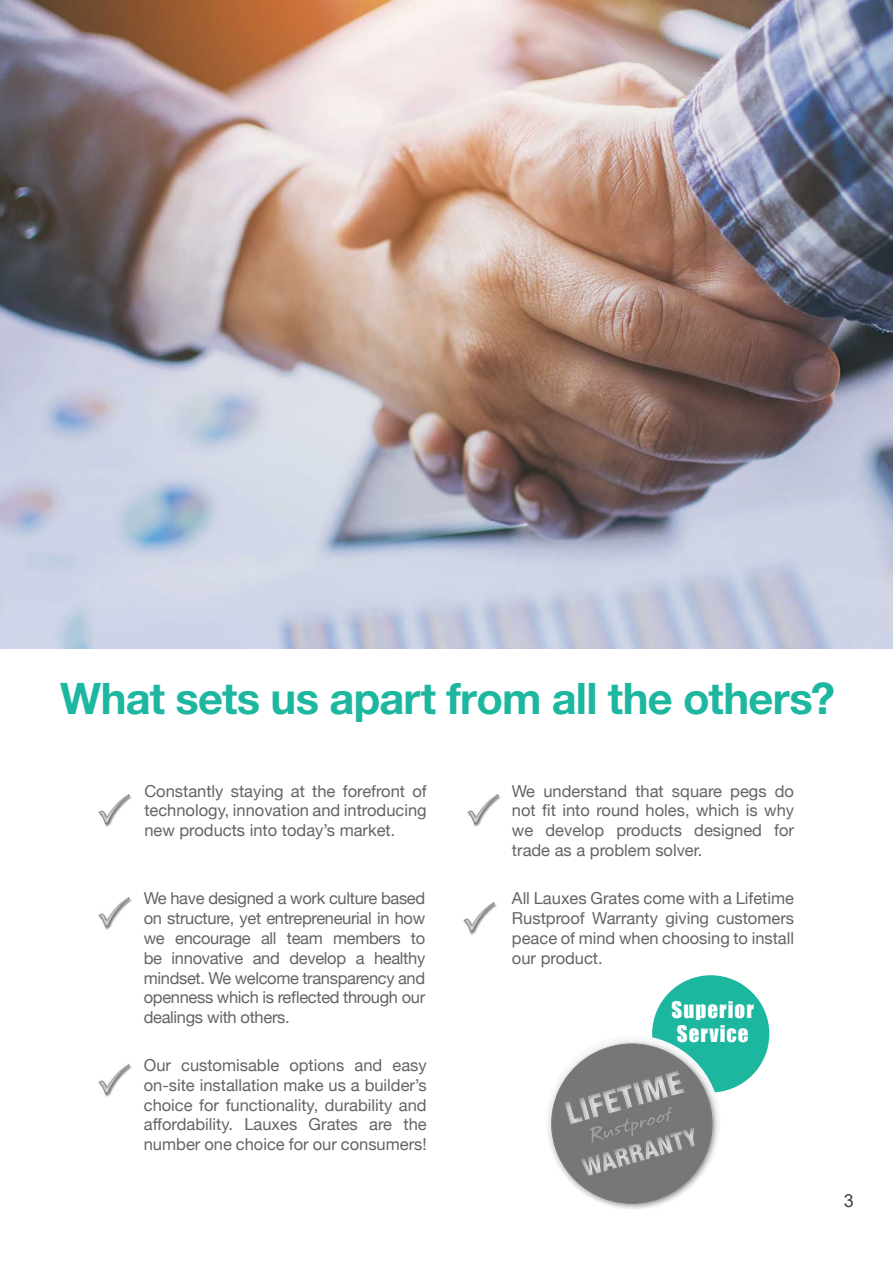
<style>
.page{position:relative;width:893px;height:1263px;background:#fff}
.page>*{position:absolute;margin:0;border:0;box-sizing:border-box;transform-origin:0 0}
.t1{font:700 43.5px "Helvetica Neue LT Std";letter-spacing:-.02em;color:#1db69f}
.t2{font:21px/24px "Impact";letter-spacing:.05em;color:#fff}
.t3{font:18px "Arial";color:#414042}
.t4{font:16.5px/19.8px "Helvetica Neue";color:#636466;text-align:justify}
</style>
<div class="page">
<img style="left:467px;top:794px;width:34px;height:33px">
<img style="left:463px;top:902px;width:34px;height:33px">
<img style="left:98px;top:1064px;width:34px;height:33px">
<img style="left:98px;top:897px;width:34px;height:33px">
<img style="left:0;top:0;width:893px;height:648px">
<img style="left:98px;top:794px;width:34px;height:33px">
<div style="left:650px;top:973px;width:121px;height:121px;background:#1db69f;border-radius:50%"></div>
<div style="left:648px;top:971px;width:125px;height:125px;border:4px solid #fff;border-radius:50%"></div>
<img style="left:548px;top:1035px;width:208px;height:174px">
<h1 class="t1" style="left:60px;top:672px;width:776px">What sets us apart from all the others?</h1>
<p class="t4" style="left:144px;top:780px;width:284px">Constantly staying at the forefront of technology, innovation and introducing new products into today’s market.</p>
<p class="t4" style="left:512px;top:780px;width:284px">We understand that square pegs do not fit into round holes, which is why we develop products designed for trade as a problem solver.</p>
<p class="t4" style="left:144px;top:888px;width:283px">We have designed a work culture based on structure, yet entrepreneurial in how we encourage all team members to be innovative and develop a healthy mindset. We welcome transparency and openness which is reflected through our dealings with others.</p>
<p class="t4" style="left:144px;top:1055px;width:284px">Our customisable options and easy on-site installation make us a builder’s choice for functionality, durability and affordability. Lauxes Grates are the number one choice for our consumers!</p>
<p class="t4" style="left:512px;top:888px;width:284px">All Lauxes Grates come with a Lifetime Rustproof Warranty giving customers peace of mind when choosing to install our product.</p>
<p class="t2" style="left:672px;top:997px;width:84px">SUPERIOR<br>SERVICE</p>
<p class="t3" style="left:844px;top:1189px;width:12px">3</p>
</div>
